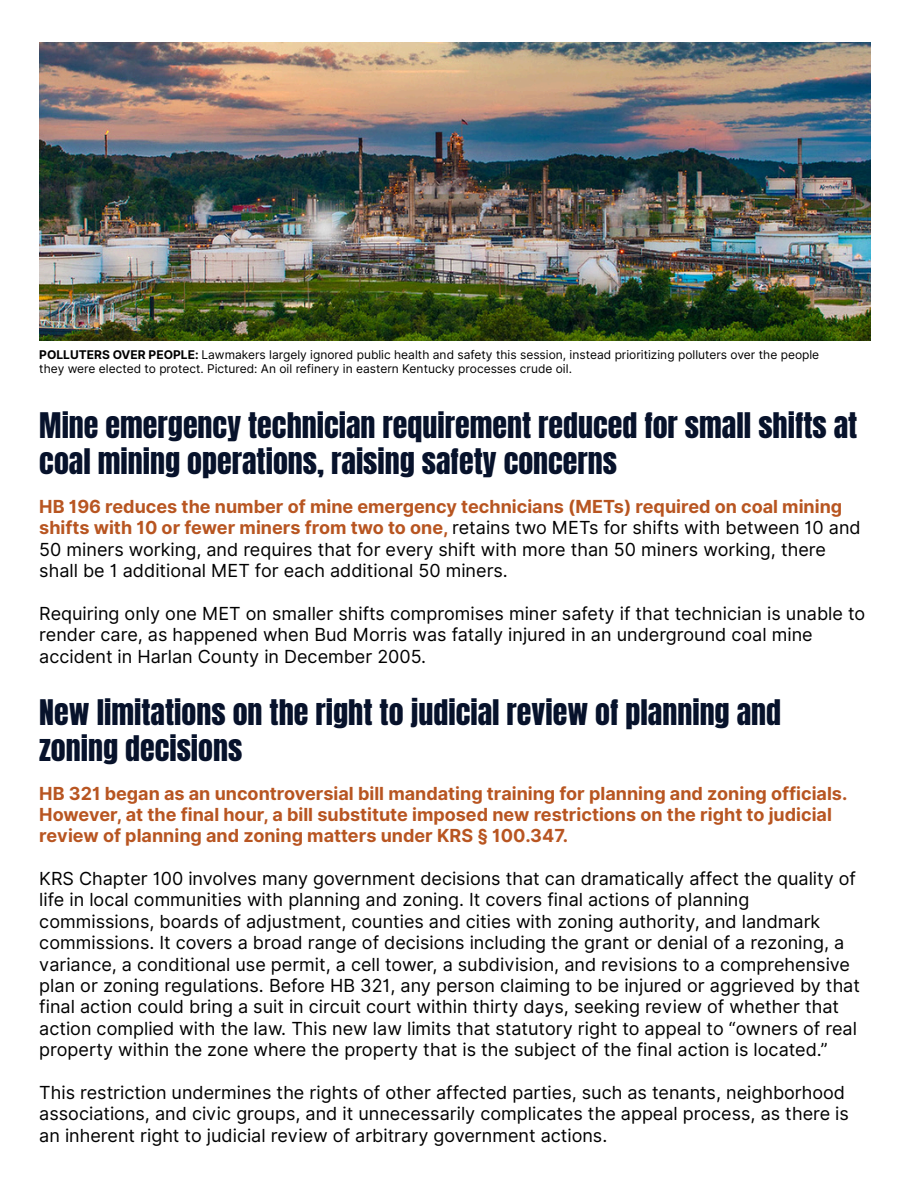
<style>
.page{position:relative;width:918px;height:1188px;background:#fff}
.page>*{position:absolute;margin:0;border:0;box-sizing:border-box;transform-origin:0 0}
.t1{font:30px/36px "Anton";color:#07122b}
.t2{font:18px/21.3px "Inter";color:#000}
.t3{font:700 18px/21.3px "Inter";color:#b85521}
.t4{font:12px/14px "Inter";color:#000}
.s1{font-weight:700}
.s2{font-weight:700;color:#b85521}
</style>
<div class="page">
<img style="left:39px;top:42px;width:832px;height:298px">
<h3 class="t4" style="left:39px;top:348px;width:781px"><span class="s1">POLLUTERS OVER PEOPLE:</span> Lawmakers largely ignored public health and safety this session, instead prioritizing polluters over the people they were elected to protect. Pictured: An oil refinery in eastern Kentucky processes crude oil.</h3>
<p class="t1" style="left:39px;top:408px;width:820px">Mine emergency technician requirement reduced for small shifts at coal mining operations, raising safety concerns</p>
<p class="t2" style="left:39px;top:496px;width:823px"><span class="s2">HB 196 reduces the number of mine emergency technicians (METs) required on coal mining shifts with 10 or fewer miners from two to one,</span> retains two METs for shifts with between 10 and 50 miners working, and requires that for every shift with more than 50 miners working, there shall be 1 additional MET for each additional 50 miners.</p>
<h1 class="t2" style="left:39px;top:603px;width:827px">Requiring only one MET on smaller shifts compromises miner safety if that technician is unable to render care, as happened when Bud Morris was fatally injured in an underground coal mine accident in Harlan County in December 2005.</h1>
<h3 class="t1" style="left:39px;top:695px;width:743px">New limitations on the right to judicial review of planning and zoning decisions</h3>
<h3 class="t3" style="left:39px;top:782px;width:810px">HB 321 began as an uncontroversial bill mandating training for planning and zoning officials.<br>However, at the final hour, a bill substitute imposed new restrictions on the right to judicial review of planning and zoning matters under KRS § 100.347.</h3>
<h1 class="t2" style="left:39px;top:868px;width:822px">KRS Chapter 100 involves many government decisions that can dramatically affect the quality of life in local communities with planning and zoning. It covers final actions of planning commissions, boards of adjustment, counties and cities with zoning authority, and landmark commissions. It covers a broad range of decisions including the grant or denial of a rezoning, a variance, a conditional use permit, a cell tower, a subdivision, and revisions to a comprehensive plan or zoning regulations. Before HB 321, any person claiming to be injured or aggrieved by that final action could bring a suit in circuit court within thirty days, seeking review of whether that action complied with the law. This new law limits that statutory right to appeal to “owners of real property within the zone where the property that is the subject of the final action is located.”</h1>
<h2 class="t2" style="left:39px;top:1082px;width:811px">This restriction undermines the rights of other affected parties, such as tenants, neighborhood associations, and civic groups, and it unnecessarily complicates the appeal process, as there is an inherent right to judicial review of arbitrary government actions.</h2>
</div>
